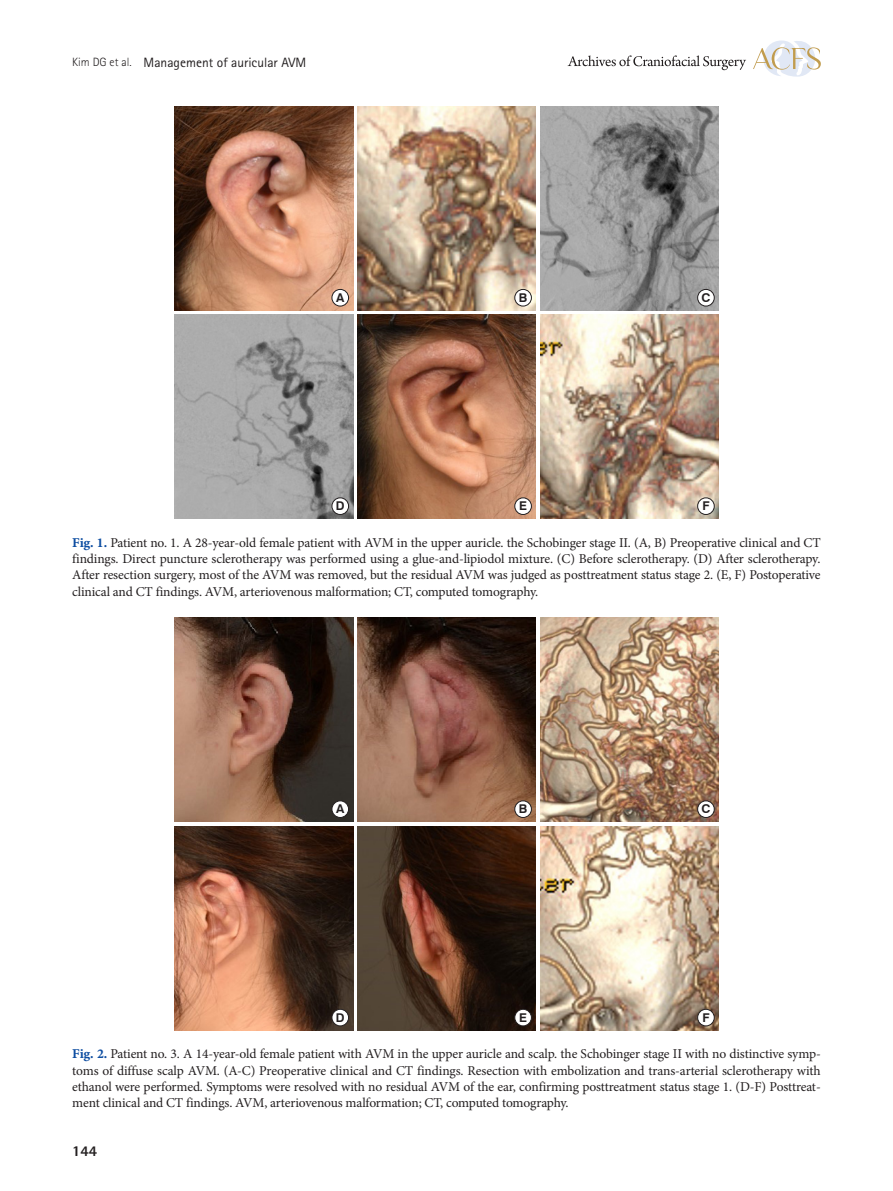
<style>
.page{position:relative;width:893px;height:1191px;background:#fff}
.page>*{position:absolute;margin:0;border:0;box-sizing:border-box;transform-origin:0 0}
.t1{font:800 15px "Rotis Semi Sans Std";color:#231f20}
.표그림제목{font:13.5px/16.2px "Minion Pro";letter-spacing:-.015em;color:#231f20;text-align:justify}
.t2{font:13.5px "Rotis Sans Serif Std";color:#231f20}
.t3{font:700 12.15px "Swiss 721 BT";color:#231f20}
.s1{font-weight:300;font-size:12px}
.s2{font-family:"Minion Pro Bold Capt";color:#0d4da1}
</style>
<div class="page">
<svg style="left:753px;top:40px;width:68px;height:37px"></svg>
<svg style="left:568px;top:55px;width:178px;height:15px"></svg>
<img style="left:174px;top:106px;width:179px;height:204px">
<img style="left:174px;top:618px;width:179px;height:204px">
<img style="left:174px;top:315px;width:179px;height:204px">
<img style="left:174px;top:826px;width:179px;height:204px">
<img style="left:357px;top:106px;width:179px;height:204px">
<img style="left:357px;top:618px;width:179px;height:204px">
<img style="left:357px;top:315px;width:179px;height:204px">
<img style="left:357px;top:826px;width:179px;height:204px">
<img style="left:540px;top:106px;width:179px;height:204px">
<img style="left:540px;top:618px;width:179px;height:204px">
<img style="left:540px;top:315px;width:179px;height:204px">
<img style="left:540px;top:826px;width:179px;height:204px">
<div style="left:332px;top:289px;width:17px;height:17px;background:#fff;border-radius:50%"></div>
<div style="left:332px;top:289px;width:17px;height:17px;border:1px solid #231f20;border-radius:50%"></div>
<div style="left:332px;top:801px;width:17px;height:16px;background:#fff;border-radius:50%"></div>
<div style="left:332px;top:800px;width:17px;height:17px;border:1px solid #231f20;border-radius:50%"></div>
<div style="left:332px;top:498px;width:17px;height:16px;background:#fff;border-radius:50%"></div>
<div style="left:332px;top:497px;width:17px;height:17px;border:1px solid #231f20;border-radius:50%"></div>
<div style="left:332px;top:1009px;width:17px;height:17px;background:#fff;border-radius:50%"></div>
<div style="left:332px;top:1009px;width:17px;height:17px;border:1px solid #231f20;border-radius:50%"></div>
<div style="left:515px;top:289px;width:16px;height:17px;background:#fff;border-radius:50%"></div>
<div style="left:515px;top:289px;width:17px;height:17px;border:1px solid #231f20;border-radius:50%"></div>
<div style="left:515px;top:801px;width:16px;height:16px;background:#fff;border-radius:50%"></div>
<div style="left:515px;top:800px;width:17px;height:17px;border:1px solid #231f20;border-radius:50%"></div>
<div style="left:515px;top:498px;width:16px;height:16px;background:#fff;border-radius:50%"></div>
<div style="left:515px;top:497px;width:17px;height:17px;border:1px solid #231f20;border-radius:50%"></div>
<div style="left:515px;top:1009px;width:16px;height:17px;background:#fff;border-radius:50%"></div>
<div style="left:515px;top:1009px;width:17px;height:17px;border:1px solid #231f20;border-radius:50%"></div>
<div style="left:698px;top:289px;width:16px;height:17px;background:#fff;border-radius:50%"></div>
<div style="left:697px;top:289px;width:17px;height:17px;border:1px solid #231f20;border-radius:50%"></div>
<div style="left:698px;top:801px;width:16px;height:16px;background:#fff;border-radius:50%"></div>
<div style="left:697px;top:800px;width:17px;height:17px;border:1px solid #231f20;border-radius:50%"></div>
<div style="left:698px;top:498px;width:16px;height:16px;background:#fff;border-radius:50%"></div>
<div style="left:697px;top:497px;width:17px;height:17px;border:1px solid #231f20;border-radius:50%"></div>
<div style="left:698px;top:1009px;width:16px;height:17px;background:#fff;border-radius:50%"></div>
<div style="left:697px;top:1009px;width:17px;height:17px;border:1px solid #231f20;border-radius:50%"></div>
<p class="t2" style="left:72px;top:54px;width:236px"><span class="s1">Kim DG et al.</span> Management of auricular AVM</p>
<p class="t3" style="left:336px;top:290px;width:10px">A</p>
<p class="t3" style="left:336px;top:499px;width:10px">D</p>
<p class="t3" style="left:519px;top:290px;width:10px">B</p>
<p class="t3" style="left:519px;top:499px;width:9px">E</p>
<p class="t3" style="left:701px;top:290px;width:10px">C</p>
<p class="t3" style="left:702px;top:499px;width:9px">F</p>
<p class="표그림제목" style="left:72px;top:535px;width:750px"><span class="s2">Fig. 1.</span> Patient no. 1. A 28-year-old female patient with AVM in the upper auricle. the Schobinger stage II. (A, B) Preoperative clinical and CT findings. Direct puncture sclerotherapy was performed using a glue-and-lipiodol mixture. (C) Before sclerotherapy. (D) After sclerotherapy.<br>After resection surgery, most of the AVM was removed, but the residual AVM was judged as posttreatment status stage 2. (E, F) Postoperative clinical and CT findings. AVM, arteriovenous malformation; CT, computed tomography.</p>
<p class="t3" style="left:336px;top:801px;width:10px">A</p>
<p class="t3" style="left:336px;top:1010px;width:10px">D</p>
<p class="t3" style="left:519px;top:801px;width:10px">B</p>
<p class="t3" style="left:519px;top:1010px;width:9px">E</p>
<p class="t3" style="left:701px;top:801px;width:10px">C</p>
<p class="t3" style="left:702px;top:1010px;width:9px">F</p>
<p class="표그림제목" style="left:72px;top:1046px;width:750px"><span class="s2">Fig. 2.</span> Patient no. 3. A 14-year-old female patient with AVM in the upper auricle and scalp. the Schobinger stage II with no distinctive symp&shy;toms of diffuse scalp AVM. (A-C) Preoperative clinical and CT findings. Resection with embolization and trans-arterial sclerotherapy with ethanol were performed. Symptoms were resolved with no residual AVM of the ear, confirming posttreatment status stage 1. (D-F) Posttreat&shy;ment clinical and CT findings. AVM, arteriovenous malformation; CT, computed tomography.</p>
<p class="t1" style="left:72px;top:1141px;width:27px">144</p>
</div>
